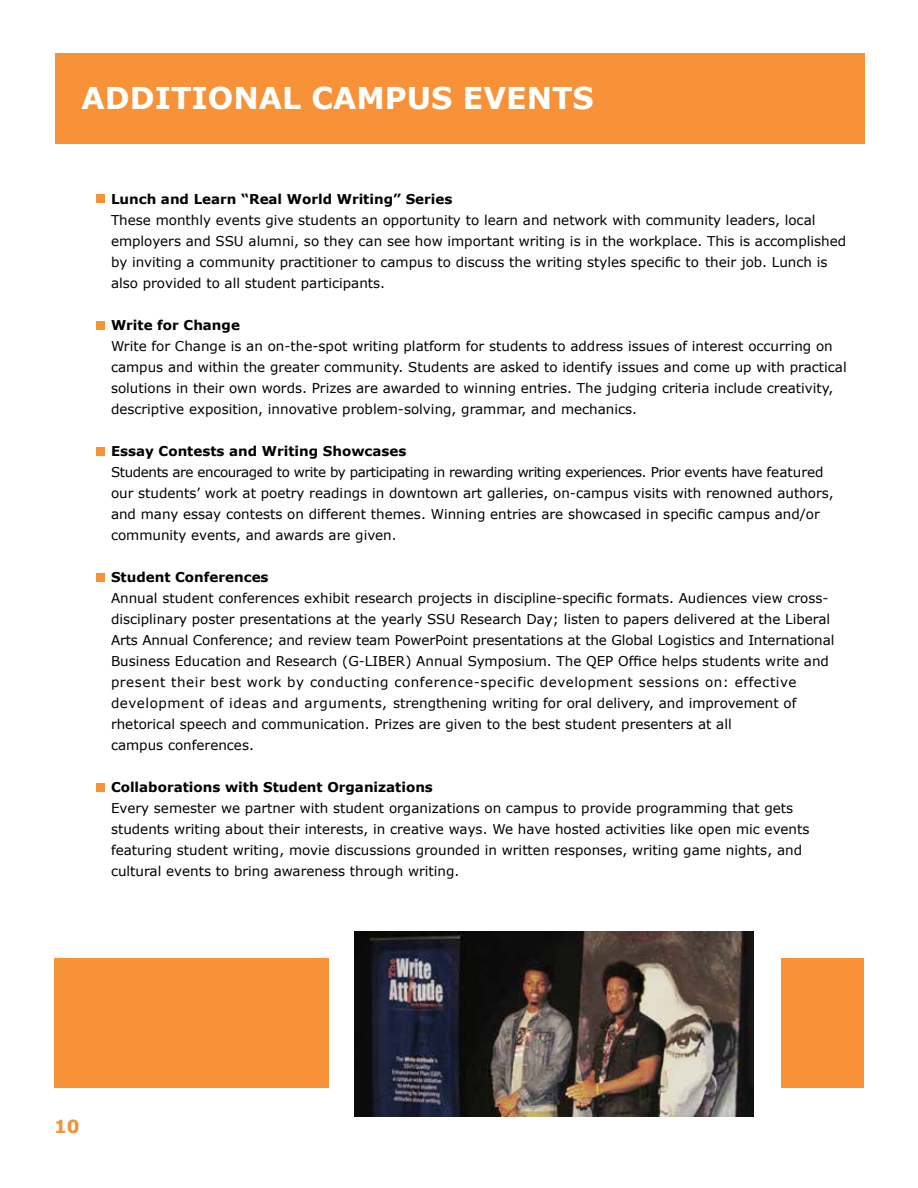
<style>
.page{position:relative;width:918px;height:1188px;background:#fff}
.page>*{position:absolute;margin:0;border:0;box-sizing:border-box;transform-origin:0 0}
.t1{font:700 30px "Verdana";color:#fff}
.t2{font:700 18px "Verdana";color:#f79239}
.t3{font:13.5px/21px "Verdana";color:#000}
.t4{font:700 13.5px "Verdana";color:#000}
</style>
<div class="page">
<div style="left:54px;top:958px;width:810px;height:130px;background:#f79239"></div>
<div style="left:329px;top:910px;width:452px;height:226px;background:#fff"></div>
<img style="left:355px;top:931px;width:399px;height:186px">
<div style="left:56px;top:53px;width:809px;height:91px;background:#f79239"></div>
<div style="left:96px;top:195px;width:9px;height:8px;background:#f79239"></div>
<div style="left:96px;top:321px;width:9px;height:8px;background:#f79239"></div>
<div style="left:96px;top:447px;width:9px;height:9px;background:#f79239"></div>
<div style="left:96px;top:573px;width:9px;height:9px;background:#f79239"></div>
<div style="left:96px;top:783px;width:9px;height:9px;background:#f79239"></div>
<h1 class="t1" style="left:82px;top:79px;width:514px">ADDITIONAL CAMPUS EVENTS</h1>
<p class="t4" style="left:111px;top:190px;width:343px">Lunch and Learn “Real World Writing” Series</p>
<p class="t3" style="left:111px;top:210px;width:737px">These monthly events give students an opportunity to learn and network with community leaders, local employers and SSU alumni, so they can see how important writing is in the workplace. This is accomplished by inviting a community practitioner to campus to discuss the writing styles specific to their job. Lunch is also provided to all student participants.</p>
<p class="t4" style="left:111px;top:316px;width:131px">Write for Change</p>
<p class="t3" style="left:111px;top:336px;width:737px">Write for Change is an on-the-spot writing platform for students to address issues of interest occurring on campus and within the greater community. Students are asked to identify issues and come up with practical solutions in their own words. Prizes are awarded to winning entries. The judging criteria include creativity, descriptive exposition, innovative problem-solving, grammar, and mechanics.</p>
<p class="t4" style="left:111px;top:442px;width:297px">Essay Contests and Writing Showcases</p>
<p class="t3" style="left:111px;top:462px;width:724px">Students are encouraged to write by participating in rewarding writing experiences. Prior events have featured our students’ work at poetry readings in downtown art galleries, on-campus visits with renowned authors, and many essay contests on different themes. Winning entries are showcased in specific campus and/or community events, and awards are given.</p>
<p class="t4" style="left:111px;top:569px;width:159px">Student Conferences</p>
<p class="t3" style="left:111px;top:588px;width:725px">Annual student conferences exhibit research projects in discipline-specific formats. Audiences view cross&shy;disciplinary poster presentations at the yearly SSU Research Day; listen to papers delivered at the Liberal Arts Annual Conference; and review team PowerPoint presentations at the Global Logistics and International Business Education and Research (G-LIBER) Annual Symposium. The QEP Office helps students write and present their best work by conducting conference-specific development sessions on: effective development of ideas and arguments, strengthening writing for oral delivery, and improvement of rhetorical speech and communication. Prizes are given to the best student presenters at all<br>campus conferences.</p>
<p class="t4" style="left:111px;top:779px;width:323px">Collaborations with Student Organizations</p>
<p class="t3" style="left:111px;top:798px;width:700px">Every semester we partner with student organizations on campus to provide programming that gets students writing about their interests, in creative ways. We have hosted activities like open mic events featuring student writing, movie discussions grounded in written responses, writing game nights, and cultural events to bring awareness through writing.</p>
<h2 class="t2" style="left:54px;top:1115px;width:27px">10</h2>
</div>
